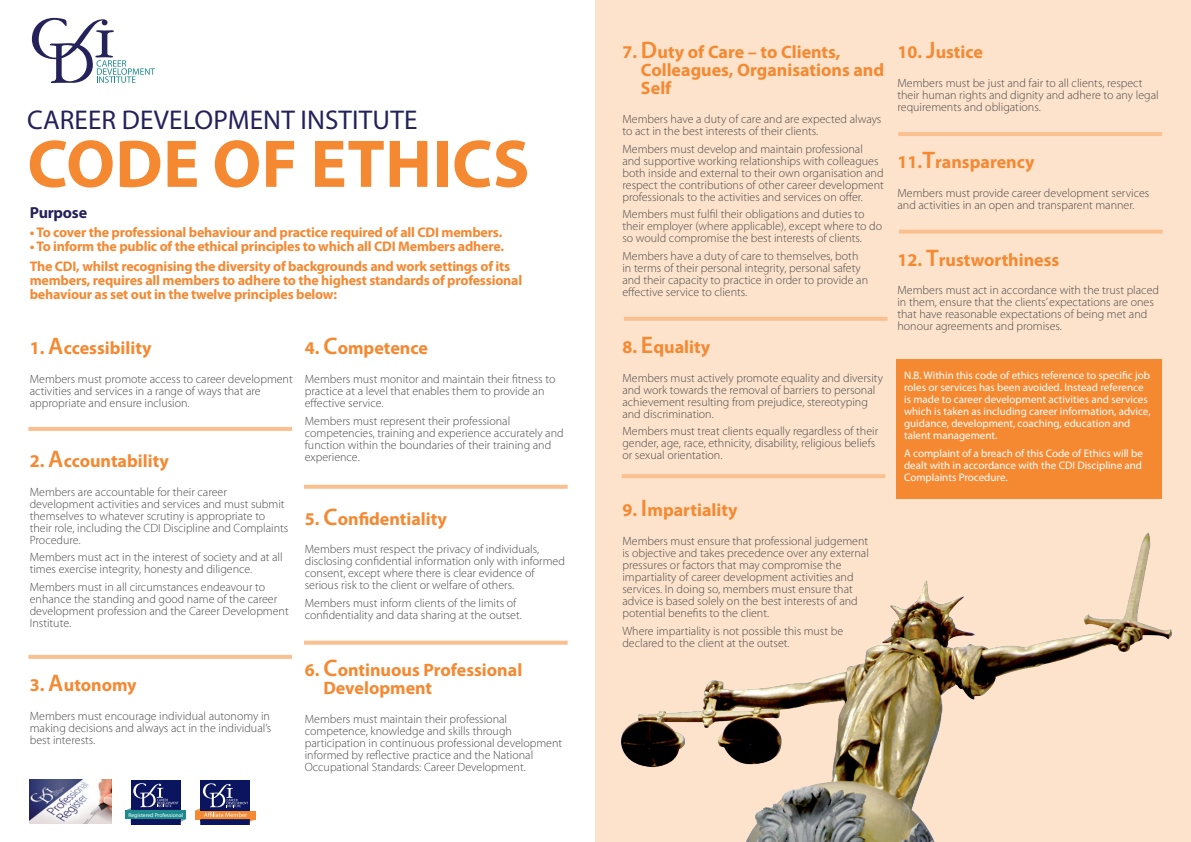
<style>
.page{position:relative;width:1191px;height:842px;background:#fff}
.page>*{position:absolute;margin:0;border:0;box-sizing:border-box;transform-origin:0 0}
.t1{font:700 68px "Myriad Pro";letter-spacing:.005em;color:#f58932}
.t2{font:27.2px "Myriad Pro";letter-spacing:.005em;color:#25215b}
.t3{font:700 18px/18px "Myriad Pro";color:#f58932}
.t4{font:700 16px "Myriad Pro";letter-spacing:-.015em;color:#25215b}
.t5{font:700 14px/14px "Myriad Pro";letter-spacing:-.015em;color:#f58932}
.t6{font:300 12px/12px "Myriad Pro";color:#494a4b}
.t7{font:11px/12px "Myriad Pro";color:#fff}
.t8{font:5.7px "Myriad Pro";color:#fff}
.s1{font-weight:600;font-size:24px}
.s2{font-size:11px}
</style>
<div class="page">
<div style="left:595px;top:0;width:596px;height:842px;background:#fee3cc"></div>
<hr style="left:28px;top:427px;width:264px;height:4px;background:#fbc08f">
<hr style="left:28px;top:655px;width:264px;height:4px;background:#fbc08f">
<svg style="left:304px;top:485px;width:263px;height:4px"></svg>
<svg style="left:304px;top:641px;width:263px;height:4px"></svg>
<hr style="left:624px;top:317px;width:263px;height:4px;background:#fbc08f">
<hr style="left:898px;top:132px;width:263px;height:4px;background:#fbc08f">
<hr style="left:621px;top:474px;width:264px;height:4px;background:#fbc08f">
<svg style="left:899px;top:230px;width:263px;height:4px"></svg>
<div style="left:896px;top:359px;width:265px;height:139px;background:#f58932"></div>
<img style="left:621px;top:490px;width:551px;height:352px">
<img style="left:29px;top:779px;width:83px;height:44px">
<div style="left:200px;top:780px;width:50px;height:45px;background:#0b145e"></div>
<svg style="left:195px;top:783px;width:60px;height:42px"></svg>
<svg style="left:32px;top:18px;width:123px;height:65px"></svg>
<div style="left:131px;top:780px;width:49px;height:45px;background:#0b145e"></div>
<svg style="left:125px;top:783px;width:61px;height:42px"></svg>
<p class="t2" style="left:27px;top:103px;width:392px">CAREER DEVELOPMENT INSTITUTE</p>
<p class="t1" style="left:27px;top:120px;width:504px">CODE OF ETHICS</p>
<p class="t4" style="left:30px;top:202px;width:59px">Purpose</p>
<p class="t5" style="left:30px;top:225px;width:474px">• To cover the professional behaviour and practice required of all CDI members.</p>
<p class="t5" style="left:30px;top:239px;width:476px">• To inform the public of the ethical principles to which all CDI Members adhere.</p>
<p class="t5" style="left:30px;top:259px;width:494px">The CDI, whilst recognising the diversity of backgrounds and work settings of its members, requires all members to adhere to the highest standards of professional behaviour as set out in the twelve principles below:</p>
<p class="t3" style="left:30px;top:339px;width:123px">1. <span class="s1">A</span>ccessibility</p>
<p class="t6" style="left:30px;top:373px;width:264px">Members must promote access to career development activities and services in a range of ways that are appropriate and ensure inclusion.</p>
<p class="t3" style="left:30px;top:451px;width:141px">2. <span class="s1">A</span>ccountability</p>
<p class="t6" style="left:30px;top:486px;width:260px">Members are accountable for their career development activities and services and must submit themselves to whatever scrutiny is appropriate to their role, including the CDI Discipline and Complaints Procedure.</p>
<p class="t6" style="left:30px;top:552px;width:254px">Members must act in the interest of society and at all times exercise integrity, honesty and diligence.</p>
<p class="t6" style="left:30px;top:581px;width:260px">Members must in all circumstances endeavour to enhance the standing and good name of the career development profession and the Career Development Institute.</p>
<p class="t3" style="left:30px;top:675px;width:108px">3. <span class="s1">A</span>utonomy</p>
<p class="t6" style="left:30px;top:710px;width:243px;text-align:justify">Members must encourage individual autonomy in making decisions and always act in the individual’s best interests.</p>
<p class="t3" style="left:305px;top:339px;width:125px">4. <span class="s1">C</span>ompetence</p>
<p class="t6" style="left:305px;top:373px;width:252px">Members must monitor and maintain their fitness to practice at a level that enables them to provide an effective service.</p>
<p class="t6" style="left:305px;top:415px;width:260px">Members must represent their professional competencies, training and experience accurately and function within the boundaries of their training and experience.</p>
<p class="t3" style="left:305px;top:509px;width:144px">5. <span class="s1">C</span>onfidentiality</p>
<p class="t6" style="left:305px;top:544px;width:262px">Members must respect the privacy of individuals, disclosing confidential information only with informed consent, except where there is clear evidence of serious risk to the client or welfare of others.</p>
<p class="t6" style="left:305px;top:597px;width:219px">Members must inform clients of the limits of confidentiality and data sharing at the outset.</p>
<p class="t3" style="left:323px;top:660px;width:200px;text-indent:-19px">6. <span class="s1">C</span>ontinuous Professional<br>Development</p>
<p class="t6" style="left:305px;top:713px;width:259px">Members must maintain their professional competence, knowledge and skills through participation in continuous professional development informed by reflective practice and the National Occupational Standards: Career Development.</p>
<p class="t8" style="left:128px;top:811px;width:56px">Registered Professional</p>
<p class="t3" style="left:641px;top:43px;width:245px;text-indent:-19px">7. <span class="s1">D</span>uty of Care – to Clients,<br>Colleagues, Organisations and<br>Self</p>
<p class="t6" style="left:622px;top:113px;width:260px">Members have a duty of care and are expected always to act in the best interests of their clients.</p>
<p class="t6" style="left:622px;top:143px;width:263px">Members must develop and maintain professional and supportive working relationships with colleagues both inside and external to their own organisation and respect the contributions of other career development professionals to the activities and services on offer.</p>
<p class="t6" style="left:622px;top:209px;width:261px">Members must fulfil their obligations and duties to their employer (where applicable), except where to do so would compromise the best interests of clients.</p>
<p class="t6" style="left:622px;top:250px;width:247px">Members have a duty of care to themselves, both in terms of their personal integrity, personal safety and their capacity to practice in order to provide an effective service to clients.</p>
<p class="t3" style="left:622px;top:337px;width:89px">8. <span class="s1">E</span>quality</p>
<p class="t6" style="left:622px;top:372px;width:262px">Members must actively promote equality and diversity and work towards the removal of barriers to personal achievement resulting from prejudice, stereotyping and discrimination.</p>
<p class="t6" style="left:622px;top:426px;width:257px">Members must treat clients equally regardless of their gender, age, race, ethnicity, disability, religious beliefs or sexual orientation.</p>
<p class="t3" style="left:622px;top:501px;width:117px">9. <span class="s1">I</span>mpartiality</p>
<p class="t6" style="left:622px;top:535px;width:248px">Members must ensure that professional judgement is objective and takes precedence over any external pressures or factors that may compromise the impartiality of career development activities and services. In doing so, members must ensure that advice is based solely on the best interests of and potential benefits to the client.</p>
<p class="t6" style="left:622px;top:625px;width:222px">Where impartiality is not possible this must be declared to the client at the outset<span class="s2">.</span></p>
<p class="t3" style="left:897px;top:43px;width:87px">10. <span class="s1">J</span>ustice</p>
<p class="t6" style="left:897px;top:77px;width:263px">Members must be just and fair to all clients, respect their human rights and dignity and adhere to any legal requirements and obligations.</p>
<p class="t3" style="left:897px;top:152px;width:139px">11.<span class="s1">T</span>ransparency</p>
<p class="t6" style="left:897px;top:187px;width:253px">Members must provide career development services and activities in an open and transparent manner.</p>
<p class="t3" style="left:897px;top:250px;width:163px">12. <span class="s1">T</span>rustworthiness</p>
<p class="t6" style="left:897px;top:285px;width:263px">Members must act in accordance with the trust placed in them, ensure that the clients’ expectations are ones that have reasonable expectations of being met and honour agreements and promises.</p>
<p class="t7" style="left:904px;top:369px;width:248px">N.B. Within this code of ethics reference to specific job roles or services has been avoided. Instead reference is made to career development activities and services which is taken as including career information, advice, guidance, development, coaching, education and talent management.</p>
<p class="t7" style="left:904px;top:447px;width:240px;text-align:justify">A complaint of a breach of this Code of Ethics will be dealt with in accordance with the CDI Discipline and Complaints Procedure.</p>
</div>
